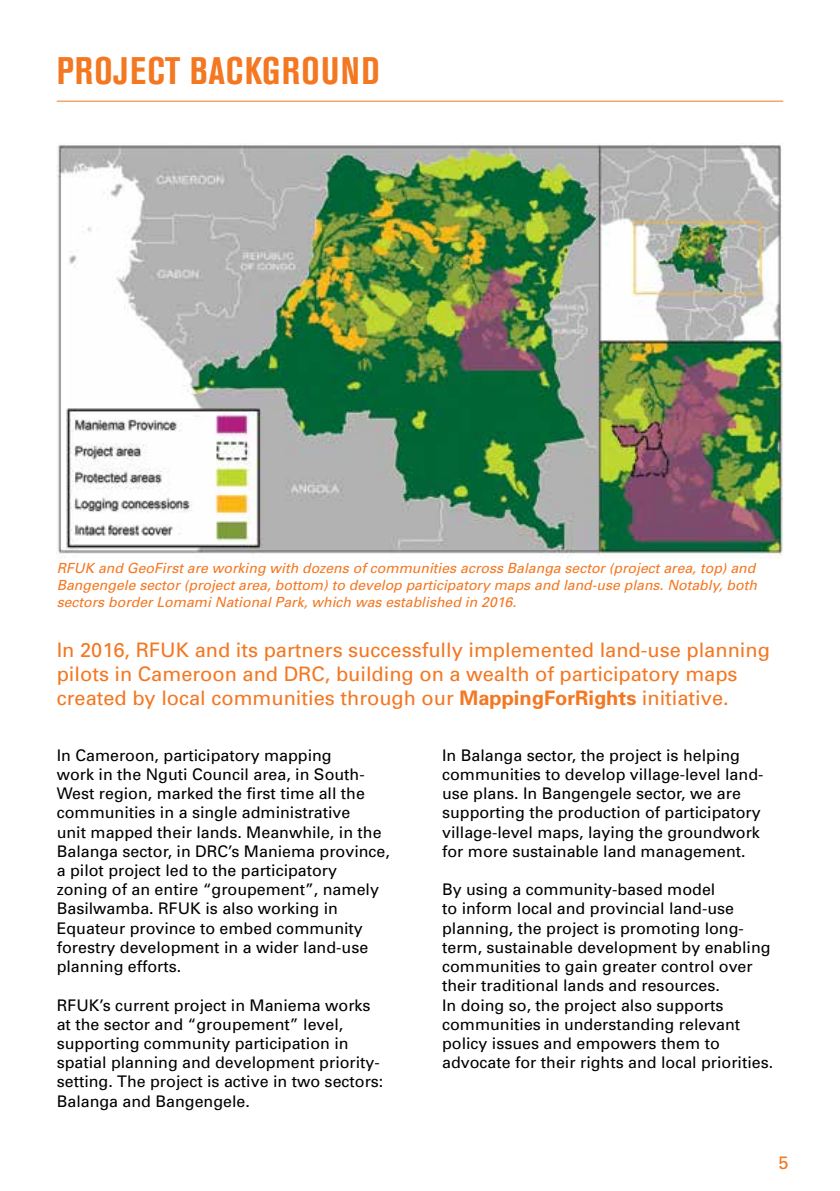
<style>
.page{position:relative;width:840px;height:1191px;background:#fff}
.page>*{position:absolute;margin:0;border:0;box-sizing:border-box;transform-origin:0 0}
.t1{font:700 condensed 38px "Akzidenz Grotesk BE";letter-spacing:.035em;color:#f47721}
.t2{font:20px/24px "Univers";color:#f47721}
.t3{font:18px "Univers";color:#f47721}
.t4{font:16px/19.2px "Univers";color:#000}
.t5{font:italic 14px/16.8px "Univers";color:#f47721;text-align:justify}
.s1{font-weight:700}
</style>
<div class="page">
<hr style="left:57px;top:101px;width:725px;height:1px;background:#f47721">
<img style="left:57px;top:143px;width:725px;height:415px">
<h1 class="t1" style="left:57px;top:49px;width:324px">PROJECT BACKGROUND</h1>
<p class="t5" style="left:57px;top:560px;width:701px">RFUK and GeoFirst are working with dozens of communities across Balanga sector (project area, top) and Bangengele sector (project area, bottom) to develop participatory maps and land-use plans. Notably, both sectors border Lomami National Park, which was established in 2016.</p>
<p class="t2" style="left:57px;top:638px;width:714px">In 2016, RFUK and its partners successfully implemented land-use planning pilots in Cameroon and DRC, building on a wealth of participatory maps created by local communities through our <span class="s1">MappingForRights</span> initiative.</p>
<p class="t4" style="left:57px;top:745px;width:334px">In Cameroon, participatory mapping<br>work in the Nguti Council area, in South-West region, marked the first time all the communities in a single administrative<br>unit mapped their lands. Meanwhile, in the Balanga sector, in DRC’s Maniema province, a pilot project led to the participatory zoning of an entire “groupement”, namely Basilwamba. RFUK is also working in Equateur province to embed community forestry development in a wider land-use planning efforts.</p>
<p class="t4" style="left:57px;top:995px;width:328px">RFUK’s current project in Maniema works at the sector and “groupement” level, supporting community participation in spatial planning and development priority&shy;setting. The project is active in two sectors:<br>Balanga and Bangengele.</p>
<p class="t4" style="left:442px;top:745px;width:322px">In Balanga sector, the project is helping communities to develop village-level land&shy;use plans. In Bangengele sector, we are supporting the production of participatory village-level maps, laying the groundwork for more sustainable land management.</p>
<p class="t4" style="left:442px;top:880px;width:332px">By using a community-based model<br>to inform local and provincial land-use planning, the project is promoting long&shy;term, sustainable development by enabling communities to gain greater control over their traditional lands and resources.<br>In doing so, the project also supports communities in understanding relevant policy issues and empowers them to advocate for their rights and local priorities.</p>
<p class="t3" style="left:778px;top:1152px;width:12px">5</p>
</div>
